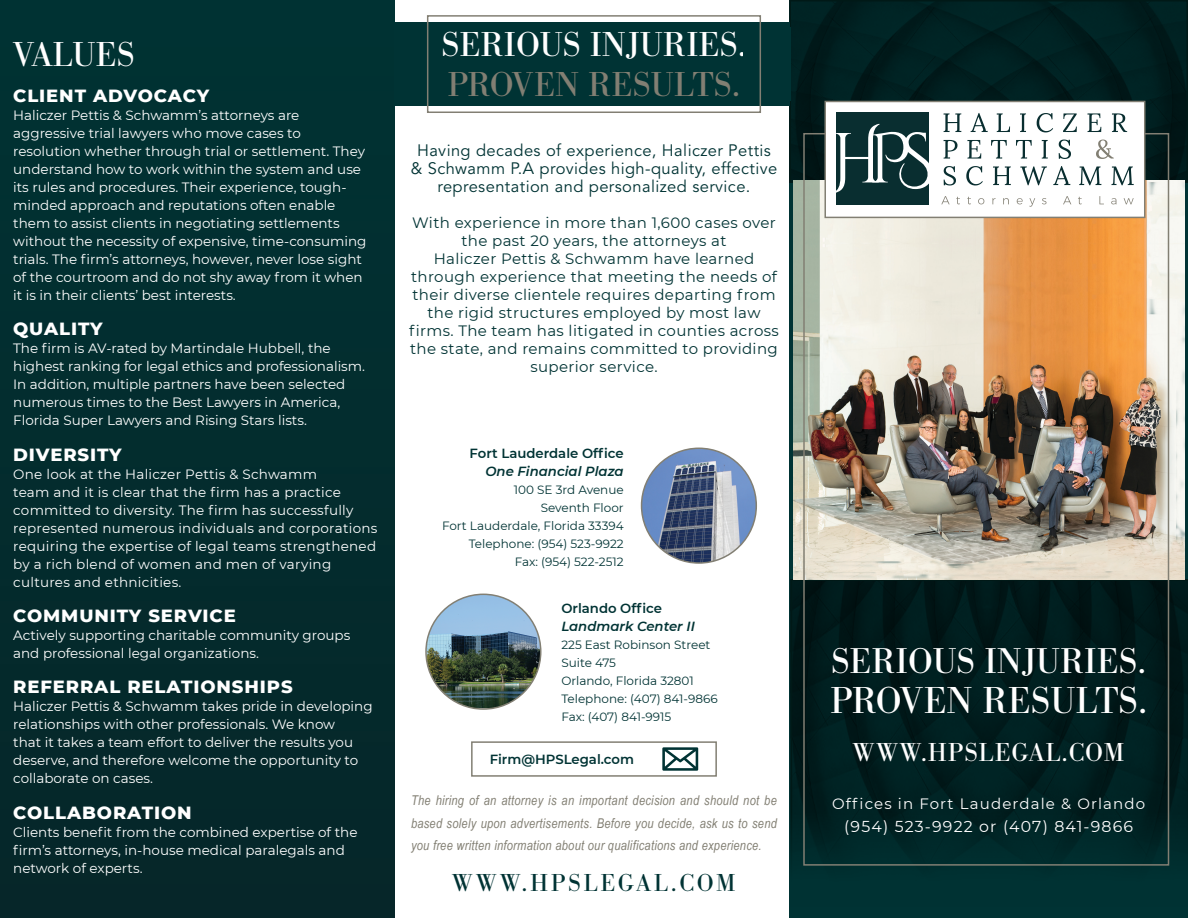
<style>
.page{position:relative;width:1188px;height:918px;background:#fff}
.page>*{position:absolute;margin:0;border:0;box-sizing:border-box;transform-origin:0 0}
.t1{font:39px "Bodoni URW";color:#fff}
.t2{font:37.2px "Bodoni URW";color:#fff}
.t3{font:36px "Bodoni URW";color:#fff}
.t4{font:36px "Bodoni URW";color:#827f73}
.t5{font:27px "Bodoni URW";letter-spacing:.03em;color:#fff}
.t6{font:25.5px "Bodoni URW";letter-spacing:.1em;color:#003334}
.t7{font:800 18px "Montserrat";letter-spacing:.05em;color:#fff}
.t8{font:16.5px/18px "Avenir LT Std";letter-spacing:.025em;color:#003334;text-align:center}
.t9{font:15.75px "Montserrat";letter-spacing:.075em;color:#fff}
.t10{font:15px/18px "Montserrat";letter-spacing:.025em;color:#003334;text-align:center}
.t11{font:15px "Montserrat";letter-spacing:.075em;color:#fff}
.t12{font:13.5px/18px "Montserrat";color:#fff}
.t13{font:13.5px/18px "Montserrat";letter-spacing:.02em;color:#fff}
.t14{font:italic 13.5px/22.5px "Arial Narrow";letter-spacing:.02em;color:#827f73;text-align:justify}
.t15{font:600 13.2px "Montserrat";color:#003334}
.t16{font:italic 600 13.2px "Montserrat";color:#003334}
.t17{font:12px/18px "Montserrat";color:#003334;text-align:right}
</style>
<div class="page">
<div style="left:471px;top:741px;width:246px;height:36px;border:2px solid #827f73"></div>
<svg style="left:789px;top:0;width:399px;height:918px;background:#002121"></svg>
<div style="left:0;top:0;width:394px;height:918px;background:#032d2e"></div>
<div style="left:394px;top:22px;width:395px;height:84px;background:#003334"></div>
<img style="left:793px;top:181px;width:391px;height:399px">
<div style="left:803px;top:133px;width:366px;height:733px;border:2px solid #827f73"></div>
<div style="left:825px;top:101px;width:320px;height:116px;background:#fff"></div>
<svg style="left:836px;top:113px;width:298px;height:94px"></svg>
<div style="left:824px;top:101px;width:321px;height:117px;border:2px solid #827f73"></div>
<img style="left:642px;top:448px;width:114px;height:115px;border-radius:57px">
<div style="left:641px;top:448px;width:116px;height:116px;border:2px solid #827f73;border-radius:50%"></div>
<img style="left:426px;top:594px;width:113px;height:114px">
<div style="left:425px;top:594px;width:117px;height:116px;border:2px solid #827f73;border-radius:50%"></div>
<div style="left:744px;top:27px;width:47px;height:74px;background:#003334"></div>
<div style="left:427px;top:15px;width:334px;height:98px;border:2px solid #827f73"></div>
<svg style="left:662px;top:747px;width:36px;height:24px"></svg>
<h3 class="t3" style="left:13px;top:33px;width:123px">VALUES</h3>
<h3 class="t7" style="left:13px;top:82px;width:198px">CLIENT ADVOCACY</h3>
<p class="t12" style="left:13px;top:105px;width:355px">Haliczer Pettis &amp; Schwamm’s attorneys are aggressive trial lawyers who move cases to resolution whether through trial or settlement. They understand how to work within the system and use its rules and procedures. Their experience, tough&shy;minded approach and reputations often enable them to assist clients in negotiating settlements without the necessity of expensive, time-consuming trials. The firm’s attorneys, however, never lose sight of the courtroom and do not shy away from it when it is in their clients’ best interests.</p>
<h3 class="t7" style="left:13px;top:316px;width:91px">QUALITY</h3>
<p class="t12" style="left:13px;top:339px;width:353px">The firm is AV-rated by Martindale Hubbell, the highest ranking for legal ethics and professionalism.<br>In addition, multiple partners have been selected numerous times to the Best Lawyers in America, Florida Super Lawyers and Rising Stars lists.</p>
<h3 class="t7" style="left:13px;top:441px;width:110px">DIVERSITY</h3>
<p class="t13" style="left:13px;top:464px;width:366px">One look at the Haliczer Pettis &amp; Schwamm<br>team and it is clear that the firm has a practice committed to diversity. The firm has successfully represented numerous individuals and corporations requiring the expertise of legal teams strengthened by a rich blend of women and men of varying cultures and ethnicities.</p>
<h3 class="t7" style="left:13px;top:602px;width:224px">COMMUNITY SERVICE</h3>
<p class="t12" style="left:13px;top:626px;width:339px">Actively supporting charitable community groups and professional legal organizations.</p>
<h3 class="t7" style="left:13px;top:674px;width:281px">REFERRAL RELATIONSHIPS</h3>
<p class="t12" style="left:13px;top:697px;width:361px">Haliczer Pettis &amp; Schwamm takes pride in developing relationships with other professionals. We know<br>that it takes a team effort to deliver the results you deserve, and therefore welcome the opportunity to collaborate on cases.</p>
<h3 class="t7" style="left:13px;top:799px;width:180px">COLLABORATION</h3>
<p class="t12" style="left:13px;top:823px;width:346px">Clients benefit from the combined expertise of the firm’s attorneys, in-house medical paralegals and network of experts.</p>
<h3 class="t3" style="left:442px;top:24px;width:306px">SERIOUS INJURIES.</h3>
<h3 class="t4" style="left:448px;top:63px;width:294px">PROVEN RESULTS.</h3>
<p class="t8" style="left:411px;top:141px;width:368px">Having decades of experience, Haliczer Pettis &amp; Schwamm P.A provides high-quality, effective representation and personalized service.</p>
<p class="t10" style="left:409px;top:213px;width:371px">With experience in more than 1,600 cases over the past 20 years, the attorneys at<br>Haliczer Pettis &amp; Schwamm have learned through experience that meeting the needs of their diverse clientele requires departing from the rigid structures employed by most law firms. The team has litigated in counties across the state, and remains committed to providing superior service.</p>
<p class="t15" style="left:470px;top:444px;width:156px">Fort Lauderdale Office</p>
<p class="t16" style="left:485px;top:462px;width:140px">One Financial Plaza</p>
<p class="t17" style="left:442px;top:480px;width:183px">100 SE 3rd Avenue<br>Seventh Floor<br>Fort Lauderdale, Florida 33394<br>Telephone: (954) 523-9922<br>Fax: (954) 522-2512</p>
<p class="t15" style="left:561px;top:599px;width:102px">Orlando Office</p>
<p class="t16" style="left:561px;top:617px;width:135px">Landmark Center II</p>
<p class="t17" style="left:561px;top:635px;width:158px;text-align:left">225 East Robinson Street<br>Suite 475<br>Orlando, Florida 32801<br>Telephone: (407) 841-9866<br>Fax: (407) 841-9915</p>
<p class="t15" style="left:490px;top:750px;width:146px">Firm@HPSLegal.com</p>
<p class="t14" style="left:411px;top:789px;width:367px">The hiring of an attorney is an important decision and should not be based solely upon advertisements. Before you decide, ask us to send you free written information about our qualifications and experience.</p>
<h3 class="t6" style="left:452px;top:868px;width:285px">WWW.HPSLEGAL.COM</h3>
<h2 class="t2" style="left:831px;top:639px;width:317px">SERIOUS INJURIES.</h2>
<h1 class="t1" style="left:830px;top:677px;width:319px">PROVEN RESULTS.</h1>
<h3 class="t5" style="left:853px;top:736px;width:273px">WWW.HPSLEGAL.COM</h3>
<p class="t11" style="left:832px;top:794px;width:315px">Offices in Fort Lauderdale &amp; Orlando</p>
<p class="t9" style="left:844px;top:815px;width:290px">(954) 523-9922 or (407) 841-9866</p>
</div>
